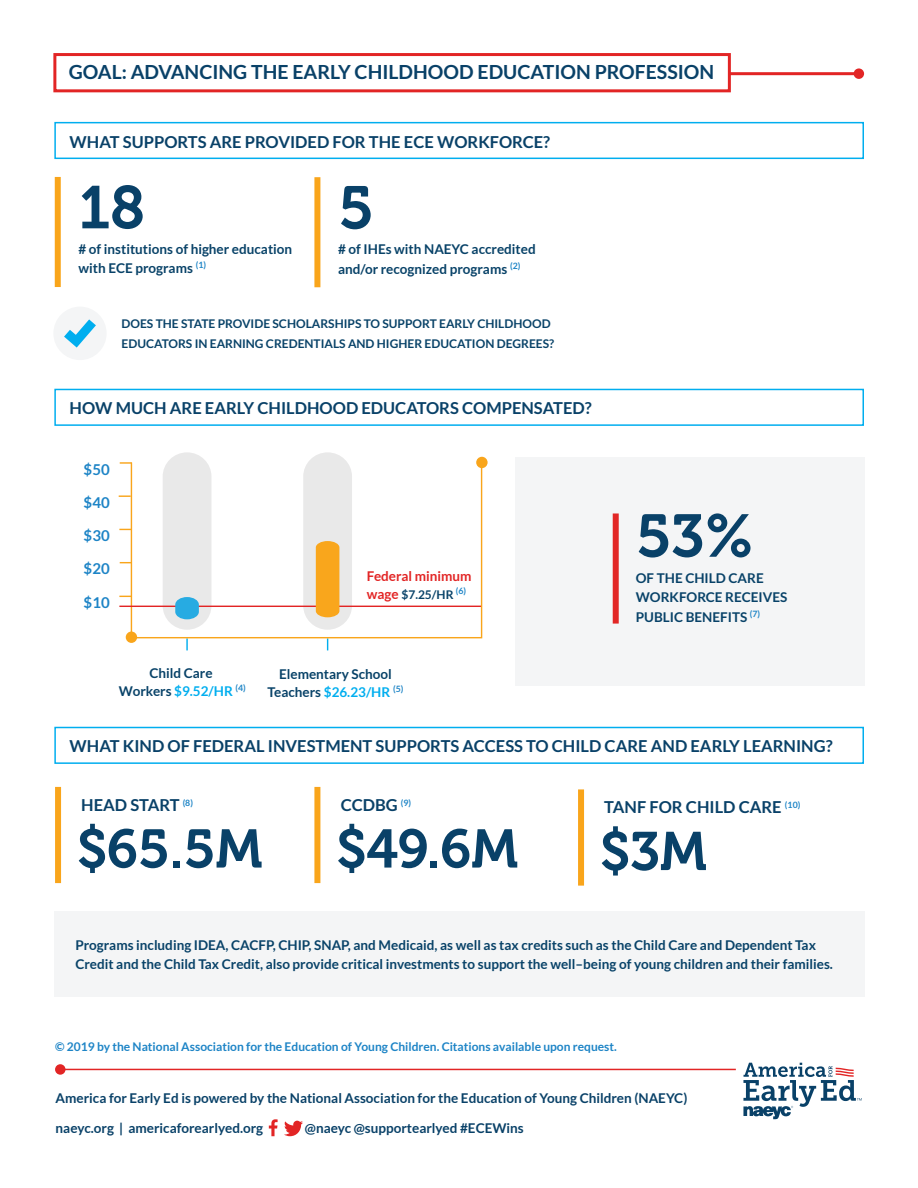
<style>
.page{position:relative;width:918px;height:1188px;background:#fff}
.page>*{position:absolute;margin:0;border:0;box-sizing:border-box;transform-origin:0 0}
.t1{font:60px "Museo 700";color:#094168}
.t2{font:54px "Museo 700";color:#094168}
.t3{font:700 19.5px "Lato";color:#094168}
.t4{font:700 16.5px "Lato";color:#094168}
.t5{font:700 15px "Lato";color:#1d84c6}
.t6{font:700 13.5px/19.5px "Lato";color:#084268}
.t7{font:700 13.5px "Lato";color:#094168}
.t8{font:700 13.5px "Lato";color:#e22525}
.t9{font:700 12px/19.5px "Lato";color:#084268}
.t10{font:700 12px "Lato";color:#1d84c6}
.s1{font-size:13.5px;color:#e22525}
.s2{color:#00aeef}
</style>
<div class="page">
<div style="left:515px;top:458px;width:350px;height:228px;background:#f4f5f6"></div>
<svg style="left:119px;top:596px;width:12px;height:1px"></svg>
<svg style="left:186px;top:639px;width:2px;height:11px"></svg>
<svg style="left:119px;top:495px;width:12px;height:2px"></svg>
<svg style="left:119px;top:529px;width:12px;height:1px"></svg>
<svg style="left:120px;top:462px;width:11px;height:2px"></svg>
<div style="left:126px;top:632px;width:11px;height:11px;background:#f9a51b;border-radius:50%"></div>
<div style="left:476px;top:457px;width:12px;height:11px;background:#f9a51b;border-radius:50%"></div>
<div style="left:163px;top:452px;width:48px;height:178px;background:#e9e9e9;border-radius:24px"></div>
<div style="left:303px;top:452px;width:49px;height:178px;background:#e9e9e9;border-radius:24px"></div>
<hr style="left:119px;top:606px;width:363px;height:1px;background:#e22525">
<svg style="left:131px;top:461px;width:352px;height:178px"></svg>
<hr style="left:55px;top:72px;width:804px;height:3px;background:#e22525">
<div style="left:854px;top:68px;width:10px;height:11px;background:#e22525;border-radius:50%"></div>
<div style="left:53px;top:53px;width:678px;height:39px;background:#fff;border:3px solid #e22525"></div>
<div style="left:54px;top:122px;width:810px;height:37px;border:2px solid #00aeef"></div>
<div style="left:54px;top:389px;width:810px;height:37px;border:2px solid #00aeef"></div>
<div style="left:54px;top:727px;width:810px;height:37px;border:2px solid #00aeef"></div>
<div style="left:55px;top:787px;width:6px;height:96px;background:#f9a51b"></div>
<div style="left:314px;top:787px;width:6px;height:96px;background:#f9a51b"></div>
<div style="left:55px;top:177px;width:6px;height:110px;background:#f9a51b"></div>
<div style="left:314px;top:177px;width:6px;height:110px;background:#f9a51b"></div>
<div style="left:613px;top:513px;width:6px;height:111px;background:#e22726"></div>
<div style="left:53px;top:307px;width:54px;height:53px;background:#f4f5f6;border-radius:50%"></div>
<div style="left:54px;top:911px;width:811px;height:86px;background:#f4f5f6"></div>
<svg style="left:743px;top:1063px;width:119px;height:56px"></svg>
<hr style="left:64px;top:1069px;width:672px;height:1px;background:#e22525">
<div style="left:55px;top:1064px;width:11px;height:11px;background:#e22525;border-radius:50%"></div>
<svg style="left:269px;top:1119px;width:9px;height:17px"></svg>
<svg style="left:284px;top:1121px;width:19px;height:15px"></svg>
<svg style="left:175px;top:597px;width:24px;height:22px"></svg>
<div style="left:316px;top:541px;width:23px;height:76px;background:#f9a61c"></div>
<div style="left:578px;top:789px;width:6px;height:97px;background:#f9a51b"></div>
<svg style="left:64px;top:319px;width:32px;height:29px"></svg>
<h3 class="t3" style="left:69px;top:61px;width:647px">GOAL: ADVANCING THE EARLY CHILDHOOD EDUCATION PROFESSION</h3>
<p class="t4" style="left:70px;top:132px;width:482px">WHAT SUPPORTS ARE PROVIDED FOR THE ECE WORKFORCE?</p>
<h1 class="t1" style="left:79px;top:174px;width:68px">18</h1>
<h1 class="t1" style="left:338px;top:174px;width:37px">5</h1>
<p class="t6" style="left:79px;top:239px;width:215px"># of institutions of higher education with ECE programs <sup>(1)</sup></p>
<p class="t6" style="left:338px;top:239px;width:199px"># of IHEs with NAEYC accredited and/or recognized programs <sup>(2)</sup></p>
<p class="t9" style="left:122px;top:314px;width:434px">DOES THE STATE PROVIDE SCHOLARSHIPS TO SUPPORT EARLY CHILDHOOD<br>EDUCATORS IN EARNING CREDENTIALS AND HIGHER EDUCATION DEGREES?</p>
<p class="t4" style="left:70px;top:399px;width:524px">HOW MUCH ARE EARLY CHILDHOOD EDUCATORS COMPENSATED?</p>
<p class="t5" style="left:84px;top:460px;width:28px">$50</p>
<p class="t5" style="left:84px;top:494px;width:28px">$40</p>
<p class="t5" style="left:84px;top:527px;width:28px">$30</p>
<p class="t5" style="left:84px;top:560px;width:28px">$20</p>
<p class="t5" style="left:84px;top:594px;width:28px">$10</p>
<p class="t8" style="left:367px;top:569px;width:106px">Federal minimum</p>
<p class="t9" style="left:367px;top:585px;width:101px"><span class="s1">wage</span> $7.25/HR <sup>(6)</sup></p>
<p class="t6" style="left:119px;top:664px;width:128px;line-height:18px;text-align:center">Child Care<br>Workers <span class="s2">$9.52/HR</span> <sup>(4)</sup></p>
<p class="t6" style="left:268px;top:665px;width:137px;line-height:18px;text-align:center">Elementary School<br>Teachers <span class="s2">$26.23/HR</span> <sup>(5)</sup></p>
<h1 class="t1" style="left:636px;top:503px;width:120px">53%</h1>
<p class="t6" style="left:636px;top:568px;width:153px">OF THE CHILD CARE<br>WORKFORCE RECEIVES<br>PUBLIC BENEFITS <sup>(7)</sup></p>
<p class="t4" style="left:70px;top:737px;width:764px">WHAT KIND OF FEDERAL INVESTMENT SUPPORTS ACCESS TO CHILD CARE AND EARLY LEARNING?</p>
<p class="t4" style="left:81px;top:795px;width:113px">HEAD START <sup>(8)</sup></p>
<p class="t4" style="left:341px;top:795px;width:72px">CCDBG <sup>(9)</sup></p>
<h2 class="t2" style="left:77px;top:819px;width:187px">$65.5M</h2>
<h2 class="t2" style="left:336px;top:819px;width:184px">$49.6M</h2>
<p class="t4" style="left:604px;top:798px;width:198px">TANF FOR CHILD CARE <sup>(10)</sup></p>
<h2 class="t2" style="left:600px;top:821px;width:109px">$3M</h2>
<p class="t6" style="left:75px;top:935px;width:759px">Programs including IDEA, CACFP, CHIP, SNAP, and Medicaid, as well as tax credits such as the Child Care and Dependent Tax<br>Credit and the Child Tax Credit, also provide critical investments to support the well–being of young children and their families.</p>
<p class="t10" style="left:55px;top:1040px;width:563px">© 2019 by the National Association for the Education of Young Children. Citations available upon request.</p>
<p class="t7" style="left:56px;top:1090px;width:633px">America for Early Ed is powered by the National Association for the Education of Young Children (NAEYC)</p>
<p class="t7" style="left:56px;top:1120px;width:209px">naeyc.org | americaforearlyed.org</p>
<p class="t7" style="left:305px;top:1120px;width:220px">@naeyc @supportearlyed #ECEWins</p>
</div>
